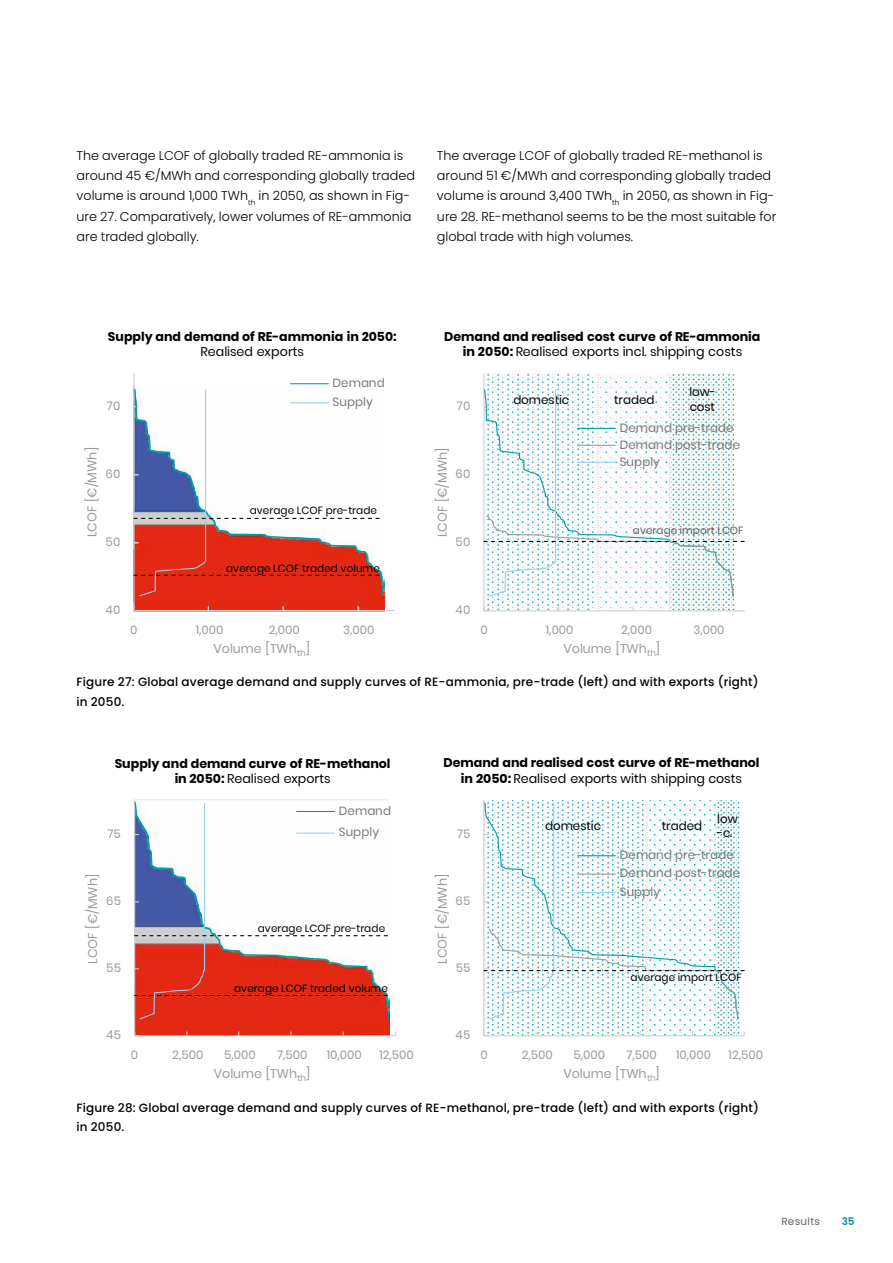
<style>
.page{position:relative;width:893px;height:1263px;background:#fff}
.page>*{position:absolute;margin:0;border:0;box-sizing:border-box;transform-origin:0 0}
.t1{font:300 12.75px/20.2px "Poppins";color:#000}
.t2{font:700 12.6px/15.1px "Poppins";color:#020204;text-align:center}
.t3{font:12.6px "Poppins";color:#9b9b9b}
.t4{font:12.6px "Poppins";color:#020204}
.t5{font:500 12px/19.5px "Poppins";letter-spacing:.015em;color:#000}
.t6{font:11.85px "Poppins";color:#9b9b9b}
.t7{font:11.85px/17.1px "Poppins";letter-spacing:.005em;color:#787878}
.t8{font:11.85px/14.4px "Poppins";letter-spacing:-.005em;color:#020204}
.t9{font:10.5px "Poppins";letter-spacing:.01em;color:#020204}
.t10{font:10.5px "Poppins";letter-spacing:.005em;color:#5f5f5f}
.t11{font:10.5px "Poppins";letter-spacing:.025em;color:#636362}
.t12{font:600 10.5px "Poppins";color:#008e95}
.s1{font-weight:400}
</style>
<div class="page">
<img style="left:134px;top:386px;width:250px;height:224px">
<hr style="left:133px;top:373px;width:1px;height:237px;background:#cfcfcf">
<hr style="left:134px;top:610px;width:261px;height:1px;background:#cfcfcf">
<svg style="left:133px;top:606px;width:6px;height:5px"></svg>
<svg style="left:134px;top:389px;width:249px;height:208px"></svg>
<hr style="left:291px;top:383px;width:37px;height:1px;background:#009aa0">
<hr style="left:291px;top:402px;width:37px;height:1px;background:#95d0ed">
<svg style="left:483px;top:373px;width:262px;height:238px"></svg>
<hr style="left:577px;top:428px;width:38px;height:1px;background:#009aa0">
<hr style="left:577px;top:445px;width:38px;height:1px;background:#9b9b9b">
<hr style="left:577px;top:462px;width:38px;height:1px;background:#95d0ed">
<img style="left:135px;top:799px;width:255px;height:236px">
<hr style="left:134px;top:801px;width:1px;height:235px;background:#cfcfcf">
<hr style="left:135px;top:1035px;width:260px;height:1px;background:#cfcfcf">
<svg style="left:134px;top:1031px;width:5px;height:5px"></svg>
<svg style="left:135px;top:802px;width:253px;height:218px"></svg>
<hr style="left:297px;top:811px;width:37px;height:1px;background:#009aa0">
<hr style="left:297px;top:832px;width:37px;height:2px;background:#95d0ed">
<svg style="left:483px;top:801px;width:262px;height:235px"></svg>
<hr style="left:577px;top:855px;width:38px;height:1px;background:#009aa0">
<hr style="left:577px;top:873px;width:38px;height:2px;background:#9b9b9b">
<hr style="left:577px;top:892px;width:38px;height:1px;background:#95d0ed">
<p class="t1" style="left:77px;top:145px;width:340px">The average LCOF of globally traded RE-ammonia is around 45 €/MWh and corresponding globally traded volume is around 1,000 TWh<sub>th</sub> in 2050, as shown in Fig&shy;ure 27. Comparatively, lower volumes of RE-ammonia are traded globally.</p>
<p class="t1" style="left:437px;top:145px;width:341px">The average LCOF of globally traded RE-methanol is around 51 €/MWh and corresponding globally traded volume is around 3,400 TWh<sub>th</sub> in 2050, as shown in Fig&shy;ure 28. RE-methanol seems to be the most suitable for global trade with high volumes.</p>
<p class="t2" style="left:108px;top:329px;width:290px">Supply and demand of RE-ammonia in 2050:</p>
<p class="t4" style="left:201px;top:344px;width:105px">Realised exports</p>
<p class="t6" style="left:107px;top:399px;width:15px">70</p>
<p class="t7" style="left:333px;top:373px;width:54px;line-height:19.2px">Demand<br>Supply</p>
<p class="t2" style="left:444px;top:329px;width:318px">Demand and realised cost curve of RE-ammonia in 2050: <span class="s1">Realised exports incl. shipping costs</span></p>
<p class="t8" style="left:689px;top:385px;width:28px">low&shy;cost</p>
<p class="t8" style="left:513px;top:392px;width:57px">domestic</p>
<p class="t8" style="left:614px;top:392px;width:42px">traded</p>
<p class="t6" style="left:457px;top:399px;width:15px">70</p>
<p class="t3" style="left:85px;top:537px;width:91px;rotate:-90deg">LCOF [€/MWh]</p>
<p class="t6" style="left:106px;top:467px;width:16px">60</p>
<p class="t6" style="left:106px;top:535px;width:16px">50</p>
<p class="t9" style="left:250px;top:505px;width:129px">average LCOF pre-trade</p>
<p class="t3" style="left:435px;top:537px;width:91px;rotate:-90deg">LCOF [€/MWh]</p>
<p class="t6" style="left:456px;top:467px;width:16px">60</p>
<p class="t6" style="left:456px;top:535px;width:16px">50</p>
<p class="t7" style="left:620px;top:419px;width:122px">Demand pre-trade<br>Demand post-trade<br>Supply</p>
<p class="t10" style="left:633px;top:524px;width:112px">average import LCOF</p>
<p class="t9" style="left:226px;top:562px;width:155px">average LCOF traded volume</p>
<p class="t6" style="left:106px;top:603px;width:16px">40</p>
<p class="t6" style="left:456px;top:603px;width:16px">40</p>
<p class="t6" style="left:130px;top:623px;width:9px">0</p>
<p class="t6" style="left:196px;top:623px;width:29px">1,000</p>
<p class="t6" style="left:269px;top:623px;width:32px">2,000</p>
<p class="t6" style="left:343px;top:623px;width:33px">3,000</p>
<p class="t6" style="left:480px;top:623px;width:9px">0</p>
<p class="t6" style="left:546px;top:623px;width:29px">1,000</p>
<p class="t6" style="left:621px;top:623px;width:32px">2,000</p>
<p class="t6" style="left:693px;top:623px;width:33px">3,000</p>
<p class="t3" style="left:213px;top:641px;width:98px">Volume [TWh<sub>th</sub>]</p>
<p class="t3" style="left:564px;top:642px;width:98px">Volume [TWh<sub>th</sub>]</p>
<p class="t5" style="left:77px;top:672px;width:684px">Figure 27: Global average demand and supply curves of RE-ammonia, pre-trade (left) and with exports (right) in 2050.</p>
<p class="t2" style="left:115px;top:756px;width:277px">Supply and demand curve of RE-methanol in 2050: <span class="s1">Realised exports</span></p>
<p class="t2" style="left:443px;top:755px;width:318px">Demand and realised cost curve of RE-methanol in 2050: <span class="s1">Realised exports with shipping costs</span></p>
<p class="t6" style="left:107px;top:827px;width:15px">75</p>
<p class="t7" style="left:339px;top:800px;width:54px;line-height:21.5px">Demand<br>Supply</p>
<p class="t6" style="left:457px;top:827px;width:15px">75</p>
<p class="t8" style="left:545px;top:819px;width:57px">domestic</p>
<p class="t8" style="left:662px;top:819px;width:42px">traded</p>
<p class="t8" style="left:717px;top:812px;width:22px">low -c.</p>
<p class="t3" style="left:86px;top:964px;width:91px;rotate:-90deg">LCOF [€/MWh]</p>
<p class="t6" style="left:106px;top:894px;width:16px">65</p>
<p class="t6" style="left:106px;top:961px;width:16px">55</p>
<p class="t9" style="left:258px;top:922px;width:129px">average LCOF pre-trade</p>
<p class="t3" style="left:435px;top:964px;width:91px;rotate:-90deg">LCOF [€/MWh]</p>
<p class="t6" style="left:456px;top:894px;width:16px">65</p>
<p class="t6" style="left:456px;top:961px;width:16px">55</p>
<p class="t9" style="left:234px;top:982px;width:155px">average LCOF traded volume</p>
<p class="t7" style="left:620px;top:846px;width:122px;line-height:18.3px">Demand pre-trade<br>Demand post-trade<br>Supply</p>
<p class="t9" style="left:631px;top:971px;width:113px">average import LCOF</p>
<p class="t6" style="left:106px;top:1028px;width:16px">45</p>
<p class="t6" style="left:456px;top:1028px;width:16px">45</p>
<p class="t6" style="left:131px;top:1048px;width:9px">0</p>
<p class="t6" style="left:172px;top:1048px;width:33px">2,500</p>
<p class="t6" style="left:224px;top:1048px;width:33px">5,000</p>
<p class="t6" style="left:277px;top:1048px;width:32px">7,500</p>
<p class="t6" style="left:327px;top:1048px;width:37px">10,000</p>
<p class="t6" style="left:379px;top:1048px;width:36px">12,500</p>
<p class="t6" style="left:480px;top:1048px;width:9px">0</p>
<p class="t6" style="left:522px;top:1048px;width:33px">2,500</p>
<p class="t6" style="left:574px;top:1048px;width:33px">5,000</p>
<p class="t6" style="left:626px;top:1048px;width:32px">7,500</p>
<p class="t6" style="left:676px;top:1048px;width:37px">10,000</p>
<p class="t6" style="left:729px;top:1048px;width:36px">12,500</p>
<p class="t3" style="left:214px;top:1066px;width:98px">Volume [TWh<sub>th</sub>]</p>
<p class="t3" style="left:563px;top:1066px;width:98px">Volume [TWh<sub>th</sub>]</p>
<p class="t5" style="left:77px;top:1098px;width:684px">Figure 28: Global average demand and supply curves of RE-methanol, pre-trade (left) and with exports (right) in 2050.</p>
<p class="t11" style="left:781px;top:1215px;width:40px">Results</p>
<p class="t12" style="left:842px;top:1215px;width:15px">35</p>
</div>
